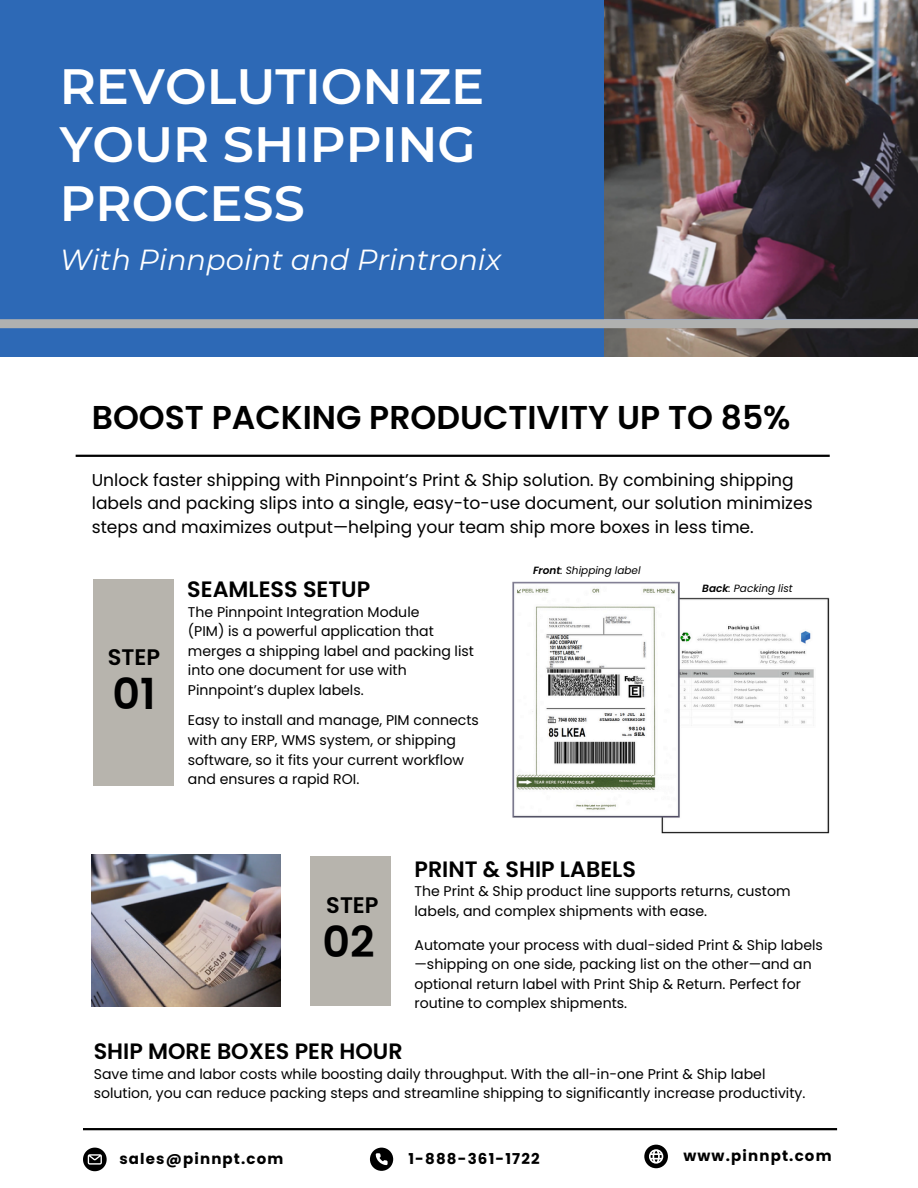
<style>
.page{position:relative;width:918px;height:1188px;background:#fff}
.page>*{position:absolute;margin:0;border:0;box-sizing:border-box;transform-origin:0 0}
.t1{font:600 49.5px/58.5px "Montserrat";color:#fff}
.t2{font:600 42.75px "Poppins";color:#000}
.t3{font:600 33px "Poppins";color:#000}
.t4{font:italic 28.95px "Montserrat";color:#fff}
.t5{font:600 22.5px "Poppins";color:#000}
.t6{font:600 22.2px "Poppins";color:#000}
.t7{font:17.1px/23.7px "Poppins";color:#000}
.t8{font:700 15px "Poppins";letter-spacing:.08em;color:#000}
.t9{font:14.1px/19.5px "Poppins";color:#000}
.t10{font:italic 10.5px "Poppins";color:#000}
.s1{font-weight:600}
</style>
<div class="page">
<hr style="left:76px;top:455px;width:754px;height:2px;background:#000">
<img style="left:92px;top:854px;width:189px;height:152px">
<div style="left:310px;top:856px;width:81px;height:150px;background:#b7b4ad"></div>
<div style="left:0;top:0;width:605px;height:357px;background:#2d69b6"></div>
<img style="left:605px;top:0;width:313px;height:357px">
<div style="left:0;top:319px;width:918px;height:9px;background:#b0b1b0"></div>
<div style="left:94px;top:579px;width:80px;height:207px;background:#b7b4ad"></div>
<hr style="left:83px;top:1128px;width:754px;height:2px;background:#000">
<svg style="left:644px;top:1145px;width:24px;height:23px"></svg>
<svg style="left:370px;top:1148px;width:23px;height:23px"></svg>
<svg style="left:83px;top:1148px;width:24px;height:23px"></svg>
<img style="left:512px;top:581px;width:318px;height:253px">
<p class="t1" style="left:60px;top:57px;width:426px">REVOLUTIONIZE<br>YOUR SHIPPING<br>PROCESS</p>
<h1 class="t4" style="left:60px;top:242px;width:443px">With Pinnpoint and Printronix</h1>
<h3 class="t3" style="left:92px;top:394px;width:700px">BOOST PACKING PRODUCTIVITY UP TO 85%</h3>
<h5 class="t7" style="left:92px;top:468px;width:722px">Unlock faster shipping with Pinnpoint’s Print &amp; Ship solution. By combining shipping labels and packing slips into a single, easy-to-use document, our solution minimizes steps and maximizes output—helping your team ship more boxes in less time.</h5>
<p class="t5" style="left:108px;top:642px;width:54px">STEP</p>
<p class="t2" style="left:112px;top:664px;width:45px">01</p>
<p class="t6" style="left:187px;top:574px;width:184px">SEAMLESS SETUP</p>
<p class="t9" style="left:188px;top:602px;width:233px">The Pinnpoint Integration Module</p>
<p class="t9" style="left:188px;top:622px;width:288px">(PIM) is a powerful application that merges a shipping label and packing list into one document for use with Pinnpoint’s duplex labels.</p>
<p class="t9" style="left:188px;top:711px;width:293px">Easy to install and manage, PIM connects with any ERP, WMS system, or shipping software, so it fits your current workflow and ensures a rapid ROI.</p>
<h4 class="t10" style="left:533px;top:563px;width:109px"><span class="s1">Front</span>: Shipping label</h4>
<p class="t10" style="left:702px;top:581px;width:92px"><span class="s1">Back</span>: Packing list</p>
<p class="t5" style="left:326px;top:890px;width:54px">STEP</p>
<p class="t2" style="left:323px;top:913px;width:54px">02</p>
<h2 class="t6" style="left:415px;top:854px;width:223px">PRINT &amp; SHIP LABELS</h2>
<h4 class="t9" style="left:415px;top:882px;width:378px">The Print &amp; Ship product line supports returns, custom labels, and complex shipments with ease.</h4>
<h4 class="t9" style="left:415px;top:935px;width:410px">Automate your process with dual-sided Print &amp; Ship labels —shipping on one side, packing list on the other—and an optional return label with Print Ship &amp; Return. Perfect for routine to complex shipments.</h4>
<p class="t6" style="left:94px;top:1035px;width:310px">SHIP MORE BOXES PER HOUR</p>
<p class="t9" style="left:94px;top:1064px;width:713px">Save time and labor costs while boosting daily throughput. With the all-in-one Print &amp; Ship label solution, you can reduce packing steps and streamline shipping to significantly increase productivity.</p>
<p class="t8" style="left:119px;top:1148px;width:166px">sales@pinnpt.com</p>
<h4 class="t8" style="left:409px;top:1148px;width:133px">1-888-361-1722</h4>
<p class="t8" style="left:683px;top:1145px;width:150px">www.pinnpt.com</p>
</div>
